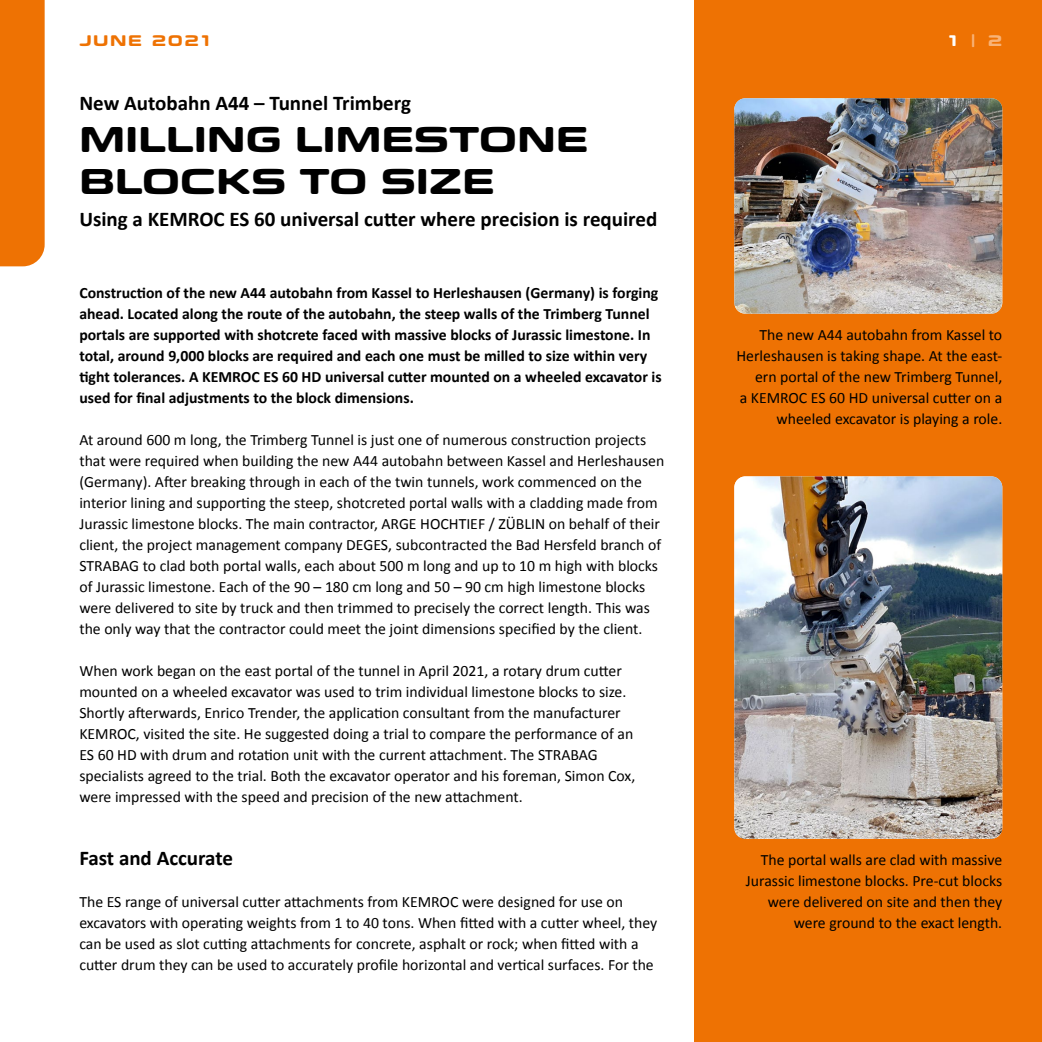
<style>
.page{position:relative;width:1042px;height:1042px;background:#fff}
.page>*{position:absolute;margin:0;border:0;box-sizing:border-box;transform-origin:0 0}
.t1{font:700 36.75px/42px "Eurostile Candy LT Pro";letter-spacing:.01em;color:#000}
.t2{font:700 21px "Calibri";color:#000}
.t3{font:15.75px/21px "Calibri";color:#000}
.t4{font:700 15.75px/21px "Calibri";color:#000}
.t5{font:700 15.75px "Eurostile Candy LT Pro";letter-spacing:.1em;color:#ee7203}
.t6{font:700 15.75px "Eurostile Candy LT Pro";color:#f8b378}
.s1{color:#fff}
</style>
<div class="page">
<div style="left:694px;top:0;width:348px;height:1042px;background:#ee7203"></div>
<div style="left:0;top:0;width:45px;height:266px;background:#ee7203"></div>
<img style="left:734px;top:98px;width:268px;height:216px">
<img style="left:734px;top:476px;width:268px;height:363px">
<p class="t5" style="left:79px;top:32px;width:133px">JUNE 2021</p>
<h2 class="t2" style="left:79px;top:90px;width:333px">New Autobahn A44 – Tunnel Trimberg</h2>
<h1 class="t1" style="left:79px;top:119px;width:509px">MILLING LIMESTONE<br>BLOCKS TO SIZE</h1>
<h2 class="t2" style="left:79px;top:206px;width:579px">Using a KEMROC ES 60 universal cutter where precision is required</h2>
<p class="t4" style="left:79px;top:281px;width:584px">Construction of the new A44 autobahn from Kassel to Herleshausen (Germany) is forging ahead. Located along the route of the autobahn, the steep walls of the Trimberg Tunnel portals are supported with shotcrete faced with massive blocks of Jurassic limestone. In total, around 9,000 blocks are required and each one must be milled to size within very tight tolerances. A KEMROC ES 60 HD universal cutter mounted on a wheeled excavator is used for final adjustments to the block dimensions.</p>
<p class="t3" style="left:79px;top:428px;width:586px">At around 600 m long, the Trimberg Tunnel is just one of numerous construction projects that were required when building the new A44 autobahn between Kassel and Herleshausen (Germany). After breaking through in each of the twin tunnels, work commenced on the interior lining and supporting the steep, shotcreted portal walls with a cladding made from Jurassic limestone blocks. The main contractor, ARGE HOCHTIEF / ZÜBLIN on behalf of their client, the project management company DEGES, subcontracted the Bad Hersfeld branch of STRABAG to clad both portal walls, each about 500 m long and up to 10 m high with blocks of Jurassic limestone. Each of the 90 – 180 cm long and 50 – 90 cm high limestone blocks were delivered to site by truck and then trimmed to precisely the correct length. This was the only way that the contractor could meet the joint dimensions specified by the client.</p>
<p class="t3" style="left:79px;top:659px;width:557px">When work began on the east portal of the tunnel in April 2021, a rotary drum cutter mounted on a wheeled excavator was used to trim individual limestone blocks to size.<br>Shortly afterwards, Enrico Trender, the application consultant from the manufacturer KEMROC, visited the site. He suggested doing a trial to compare the performance of an ES 60 HD with drum and rotation unit with the current attachment. The STRABAG specialists agreed to the trial. Both the excavator operator and his foreman, Simon Cox, were impressed with the speed and precision of the new attachment.</p>
<h2 class="t2" style="left:79px;top:845px;width:155px">Fast and Accurate</h2>
<p class="t3" style="left:79px;top:890px;width:579px">The ES range of universal cutter attachments from KEMROC were designed for use on excavators with operating weights from 1 to 40 tons. When fitted with a cutter wheel, they can be used as slot cutting attachments for concrete, asphalt or rock; when fitted with a cutter drum they can be used to accurately profile horizontal and vertical surfaces. For the</p>
<p class="t6" style="left:948px;top:32px;width:56px"><span class="s1">1</span> | 2</p>
<p class="t3" style="left:736px;top:323px;width:267px;text-align:right">The new A44 autobahn from Kassel to Herleshausen is taking shape. At the east&shy;ern portal of the new Trimberg Tunnel,<br>a KEMROC ES 60 HD universal cutter on a wheeled excavator is playing a role.</p>
<p class="t3" style="left:746px;top:848px;width:258px;text-align:right">The portal walls are clad with massive Jurassic limestone blocks. Pre-cut blocks were delivered on site and then they were ground to the exact length.</p>
</div>
